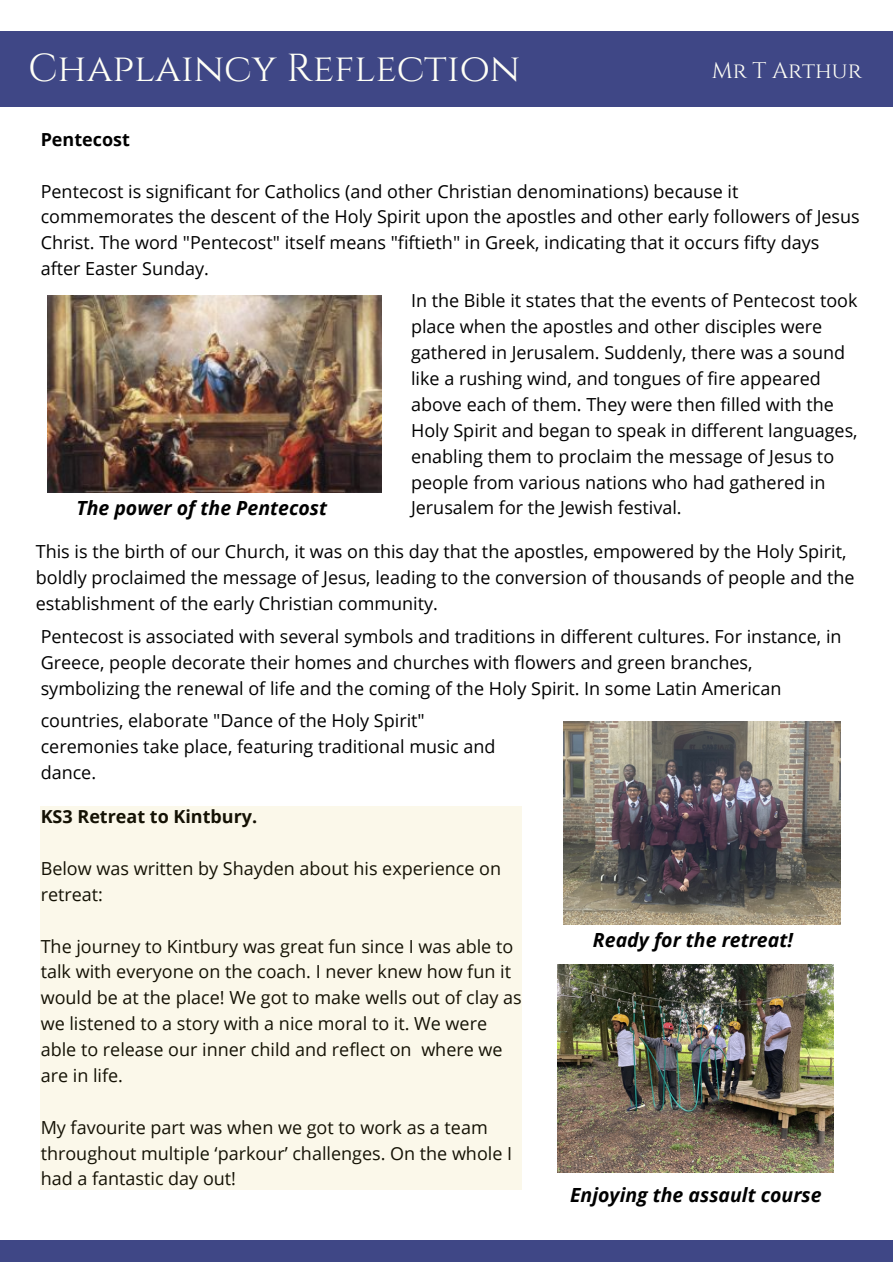
<style>
.page{position:relative;width:893px;height:1264px;background:#fff}
.page>*{position:absolute;margin:0;border:0;box-sizing:border-box;transform-origin:0 0}
.t1{font:39px "Cinzel";color:#fffff6}
.t2{font:22.5px "Cinzel";color:#fffff6}
.t3{font:italic 700 19.5px "Open Sans";color:#000}
.t4{font:18px/25.8px "Open Sans";color:#000}
.t5{font:700 18px "Open Sans";color:#000}
</style>
<div class="page">
<div style="left:0;top:1240px;width:892px;height:21px;background:#3f4786"></div>
<div style="left:0;top:31px;width:892px;height:76px;background:#3f4786"></div>
<img style="left:563px;top:721px;width:277px;height:203px">
<img style="left:557px;top:964px;width:276px;height:208px">
<div style="left:41px;top:806px;width:481px;height:383px;background:#fbf8ea"></div>
<img style="left:48px;top:295px;width:334px;height:197px">
<p class="t1" style="left:28px;top:43px;width:494px">Chaplaincy Reflection</p>
<p class="t2" style="left:712px;top:56px;width:151px">Mr T Arthur</p>
<p class="t5" style="left:41px;top:126px;width:91px">Pentecost</p>
<p class="t4" style="left:41px;top:178px;width:820px">Pentecost is significant for Catholics (and other Christian denominations) because it commemorates the descent of the Holy Spirit upon the apostles and other early followers of Jesus Christ. The word "Pentecost" itself means "fiftieth" in Greek, indicating that it occurs fifty days after Easter Sunday.</p>
<p class="t4" style="left:411px;top:287px;width:448px">In the Bible it states that the events of Pentecost took place when the apostles and other disciples were gathered in Jerusalem. Suddenly, there was a sound like a rushing wind, and tongues of fire appeared above each of them. They were then filled with the Holy Spirit and began to speak in different languages, enabling them to proclaim the message of Jesus to people from various nations who had gathered in Jerusalem for the Jewish festival.</p>
<p class="t4" style="left:36px;top:538px;width:820px">This is the birth of our Church, it was on this day that the apostles, empowered by the Holy Spirit, boldly proclaimed the message of Jesus, leading to the conversion of thousands of people and the establishment of the early Christian community.</p>
<p class="t4" style="left:41px;top:623px;width:802px">Pentecost is associated with several symbols and traditions in different cultures. For instance, in<br>Greece, people decorate their homes and churches with flowers and green branches, symbolizing the renewal of life and the coming of the Holy Spirit. In some Latin American</p>
<p class="t4" style="left:41px;top:707px;width:456px">countries, elaborate "Dance of the Holy Spirit" ceremonies take place, featuring traditional music and dance.</p>
<p class="t3" style="left:76px;top:493px;width:252px">The power of the Pentecost</p>
<p class="t5" style="left:41px;top:804px;width:218px">KS3 Retreat to Kintbury.</p>
<p class="t4" style="left:41px;top:855px;width:462px">Below was written by Shayden about his experience on retreat:</p>
<p class="t4" style="left:41px;top:932px;width:482px">The journey to Kintbury was great fun since I was able to talk with everyone on the coach. I never knew how fun it would be at the place! We got to make wells out of clay as we listened to a story with a nice moral to it. We were able to release our inner child and reflect on where we are in life.</p>
<p class="t4" style="left:41px;top:1113px;width:473px">My favourite part was when we got to work as a team throughout multiple ‘parkour’ challenges. On the whole I had a fantastic day out!</p>
<p class="t3" style="left:593px;top:926px;width:201px">Ready for the retreat!</p>
<p class="t3" style="left:570px;top:1181px;width:253px">Enjoying the assault course</p>
</div>
